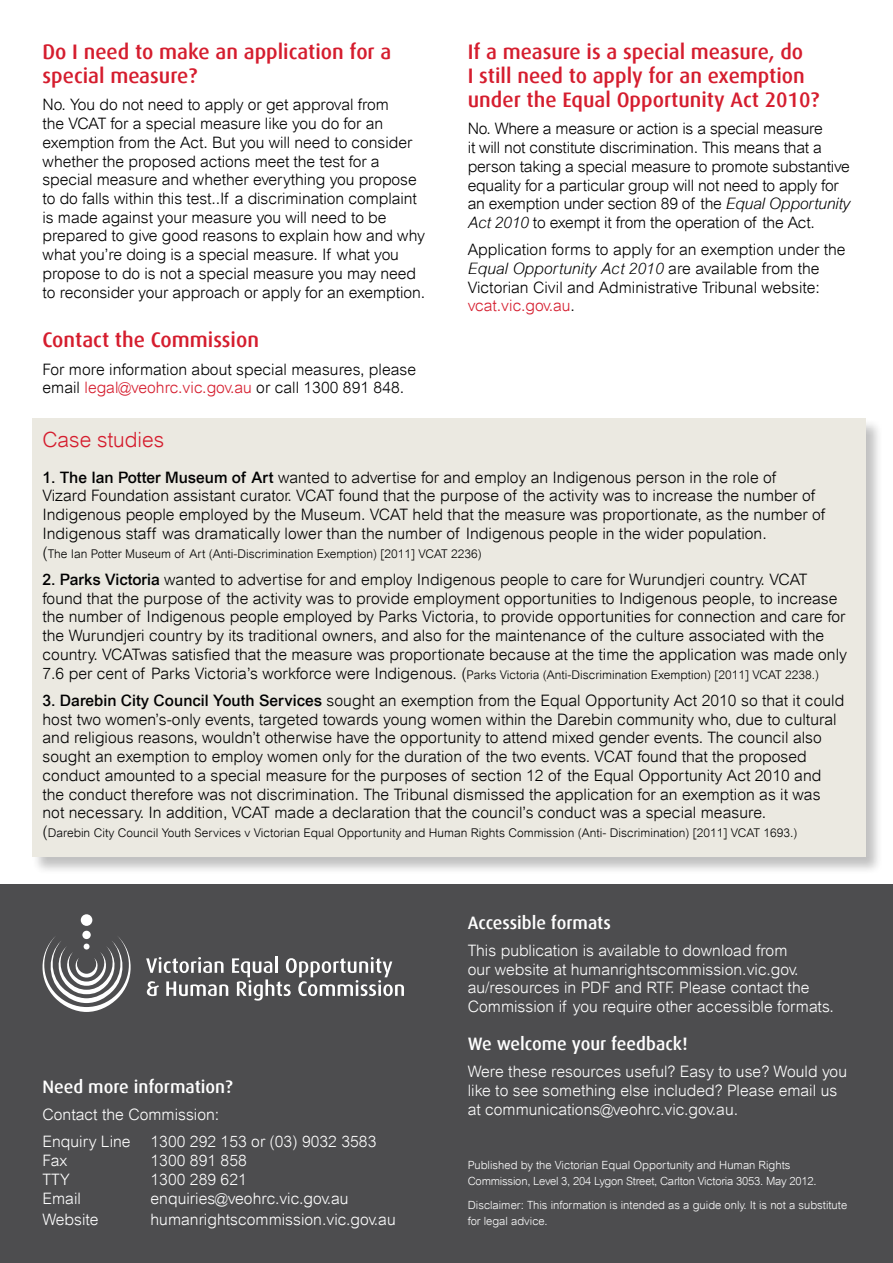
<style>
.page{position:relative;width:893px;height:1263px;background:#fff}
.page>*{position:absolute;margin:0;border:0;box-sizing:border-box;transform-origin:0 0}
.t1{font:500 21px/24px "Dax";color:#d51d2e}
.t2{font:300 21px "Arial";letter-spacing:-.005em;color:#d51d2e}
.t3{font:500 18px "Dax";color:#fff}
.t4{font:300 15.75px/18.8px "Arial";color:#000}
.t5{font:300 15.75px/18.8px "Arial";color:#fff}
.t6{font:300 12px "Arial";color:#000}
.t7{font:300 11.25px/15.8px "Arial";letter-spacing:-.02em;color:#fff}
.t8{font:300 11.25px/15.8px "Arial";color:#fff}
.s1{color:#d51d2e}
.s2{font-style:italic}
.s3{font-weight:500}
.s4{font-size:15.75px}
</style>
<div class="page">
<div style="left:0;top:884px;width:893px;height:379px;background:#4d4d4f"></div>
<hr style="left:275px;top:956px;width:3px;height:17px;background:#fff">
<svg style="left:146px;top:957px;width:258px;height:44px"></svg>
<div style="left:82px;top:931px;width:9px;height:8px;background:#fff;border-radius:50%"></div>
<div style="left:81px;top:914px;width:11px;height:12px;background:#fff;border-radius:50%"></div>
<svg style="left:42px;top:935px;width:89px;height:77px"></svg>
<div style="left:32px;top:419px;width:852px;height:456px;background:#000;opacity:.25"></div>
<div style="left:32px;top:419px;width:833px;height:438px;background:#ebe9e1"></div>
<h1 class="t1" style="left:43px;top:40px;width:350px">Do I need to make an application for a special measure?</h1>
<p class="t4" style="left:43px;top:95px;width:384px">No. You do not need to apply or get approval from<br>the VCAT for a special measure like you do for an exemption from the Act. But you will need to consider whether the proposed actions meet the test for a special measure and whether everything you propose to do falls within this test..If a discrimination complaint is made against your measure you will need to be prepared to give good reasons to explain how and why what you’re doing is a special measure. If what you propose to do is not a special measure you may need to reconsider your approach or apply for an exemption.</p>
<h1 class="t1" style="left:43px;top:328px;width:218px">Contact the Commission</h1>
<p class="t4" style="left:43px;top:360px;width:375px">For more information about special measures, please email <span class="s1">legal@veohrc.vic.gov.au</span> or call 1300 891 848.</p>
<h1 class="t1" style="left:468px;top:40px;width:353px">If a measure is a special measure, do<br>I still need to apply for an exemption under the Equal Opportunity Act 2010?</h1>
<p class="t4" style="left:468px;top:119px;width:384px">No. Where a measure or action is a special measure<br>it will not constitute discrimination. This means that a person taking a special measure to promote substantive equality for a particular group will not need to apply for an exemption under section 89 of the <span class="s2">Equal Opportunity Act 2010</span> to exempt it from the operation of the Act.</p>
<p class="t4" style="left:468px;top:240px;width:379px">Application forms to apply for an exemption under the <span class="s2">Equal Opportunity Act 2010</span> are available from the Victorian Civil and Administrative Tribunal website: <span class="s1">vcat.vic.gov.au</span>.</p>
<h1 class="t2" style="left:43px;top:428px;width:123px">Case studies</h1>
<p class="t4" style="left:43px;top:468px;width:784px"><span class="s3">1. The Ian Potter Museum of Art</span> wanted to advertise for and employ an Indigenous person in the role of<br>Vizard Foundation assistant curator. VCAT found that the purpose of the activity was to increase the number of Indigenous people employed by the Museum. VCAT held that the measure was proportionate, as the number of Indigenous staff was dramatically lower than the number of Indigenous people in the wider population.</p>
<p class="t6" style="left:43px;top:547px;width:441px"><span class="s4">(</span>The Ian Potter Museum of Art (Anti-Discrimination Exemption) [2011] VCAT 2236)</p>
<p class="t4" style="left:43px;top:570px;width:806px"><span class="s3">2. Parks Victoria</span> wanted to advertise for and employ Indigenous people to care for Wurundjeri country. VCAT found that the purpose of the activity was to provide employment opportunities to Indigenous people, to increase the number of Indigenous people employed by Parks Victoria, to provide opportunities for connection and care for the Wurundjeri country by its traditional owners, and also for the maintenance of the culture associated with the country. VCATwas satisfied that the measure was proportionate because at the time the application was made only</p>
<p class="t6" style="left:43px;top:668px;width:778px"><span class="s4">7.6 per cent of Parks Victoria’s workforce were Indigenous. (</span>Parks Victoria (Anti-Discrimination Exemption) [2011] VCAT 2238.)</p>
<p class="t4" style="left:43px;top:691px;width:803px"><span class="s3">3. Darebin City Council Youth Services</span> sought an exemption from the Equal Opportunity Act 2010 so that it could host two women’s-only events, targeted towards young women within the Darebin community who, due to cultural and religious reasons, wouldn’t otherwise have the opportunity to attend mixed gender events. The council also sought an exemption to employ women only for the duration of the two events. VCAT found that the proposed conduct amounted to a special measure for the purposes of section 12 of the Equal Opportunity Act 2010 and the conduct therefore was not discrimination. The Tribunal dismissed the application for an exemption as it was not necessary. In addition, VCAT made a declaration that the council’s conduct was a special measure.</p>
<p class="t6" style="left:43px;top:826px;width:756px"><span class="s4">(</span>Darebin City Council Youth Services v Victorian Equal Opportunity and Human Rights Commission (Anti- Discrimination) [2011] VCAT 1693.)</p>
<p class="t3" style="left:43px;top:1077px;width:192px">Need more information?</p>
<p class="t5" style="left:43px;top:1101px;width:178px;line-height:27.3px">Contact the Commission:<br>Enquiry Line</p>
<p class="t5" style="left:151px;top:1132px;width:227px">1300 292 153 or (03) 9032 3583</p>
<p class="t5" style="left:43px;top:1151px;width:26px">Fax</p>
<p class="t5" style="left:151px;top:1151px;width:98px">1300 891 858</p>
<p class="t5" style="left:43px;top:1170px;width:29px">TTY</p>
<p class="t5" style="left:151px;top:1170px;width:98px">1300 289 621</p>
<p class="t5" style="left:43px;top:1189px;width:40px">Email</p>
<p class="t5" style="left:151px;top:1189px;width:200px">enquiries@veohrc.vic.gov.au</p>
<p class="t5" style="left:43px;top:1210px;width:58px">Website</p>
<p class="t5" style="left:151px;top:1210px;width:247px">humanrightscommission.vic.gov.au</p>
<p class="t3" style="left:468px;top:912px;width:145px">Accessible formats</p>
<p class="t5" style="left:468px;top:941px;width:367px">This publication is available to download from<br>our website at humanrightscommission.vic.gov. au/resources in PDF and RTF. Please contact the Commission if you require other accessible formats.</p>
<p class="t3" style="left:468px;top:1034px;width:222px">We welcome your feedback!</p>
<p class="t5" style="left:468px;top:1062px;width:381px">Were these resources useful? Easy to use? Would you like to see something else included? Please email us at communications@veohrc.vic.gov.au.</p>
<p class="t7" style="left:468px;top:1157px;width:350px">Published by the Victorian Equal Opportunity and Human Rights<br>Commission, Level 3, 204 Lygon Street, Carlton Victoria 3053. May 2012.</p>
<p class="t8" style="left:468px;top:1197px;width:381px">Disclaimer: This information is intended as a guide only. It is not a substitute for legal advice.</p>
</div>
